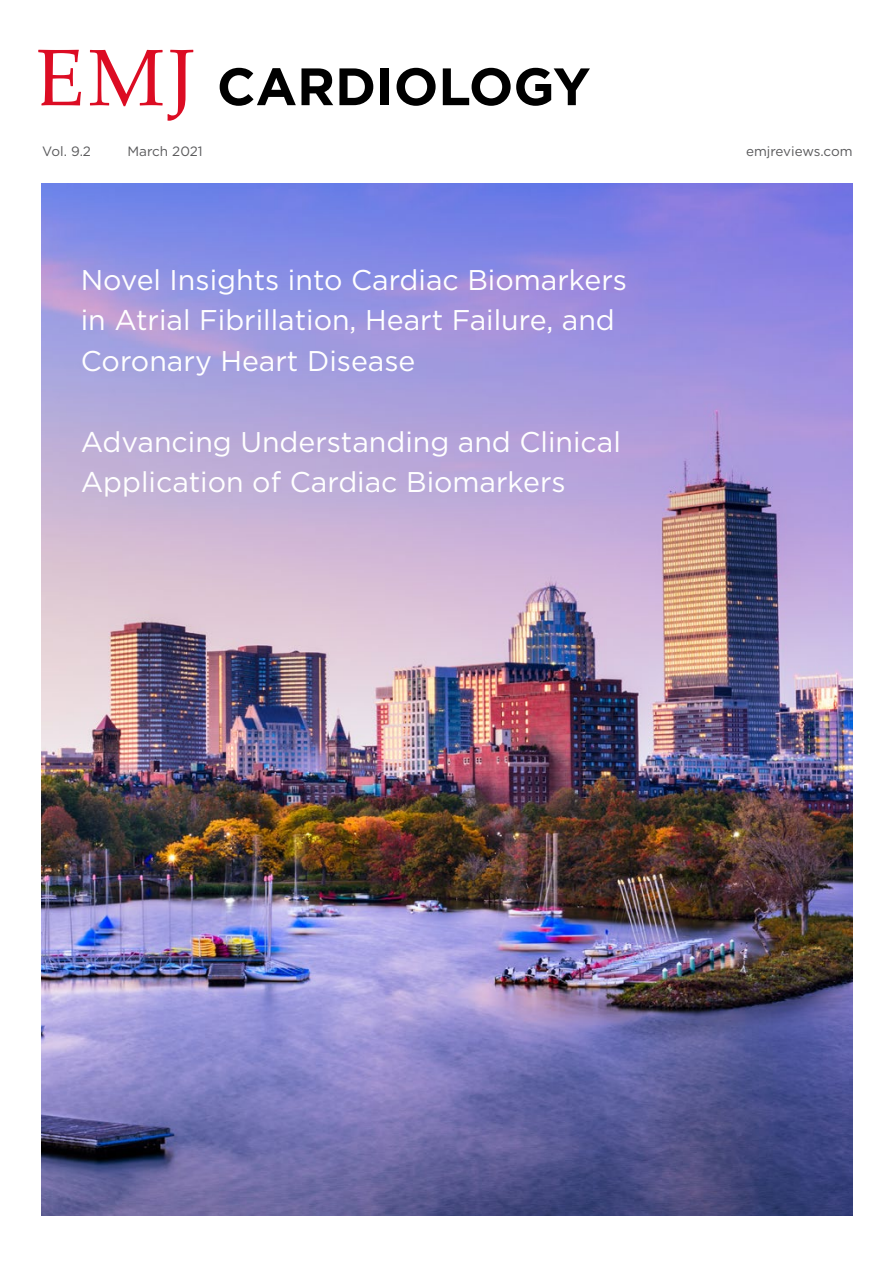
<style>
.page{position:relative;width:893px;height:1263px;background:#fff}
.page>*{position:absolute;margin:0;border:0;box-sizing:border-box;transform-origin:0 0}
.t1{font:700 52.5px "Gotham";color:#000}
.Symposium_Title{font:28.5px/40.5px "Gotham";color:#fff}
.t2{font:13.5px "Gotham";color:#59595b}
</style>
<div class="page">
<img style="left:41px;top:184px;width:812px;height:1031px">
<svg style="left:38px;top:50px;width:155px;height:71px"></svg>
<p class="t2" style="left:42px;top:143px;width:50px">Vol. 9.2</p>
<p class="t2" style="left:127px;top:143px;width:77px">March 2021</p>
<p class="t1" style="left:217px;top:52px;width:375px">CARDIOLOGY</p>
<p class="Symposium_Title" style="left:81px;top:259px;width:548px">Novel Insights into Cardiac Biomarkers in Atrial Fibrillation, Heart Failure, and<br>Coronary Heart Disease</p>
<p class="Symposium_Title" style="left:81px;top:421px;width:542px">Advancing Understanding and Clinical<br>Application of Cardiac Biomarkers</p>
<p class="t2" style="left:746px;top:143px;width:108px">emjreviews.com</p>
</div>
